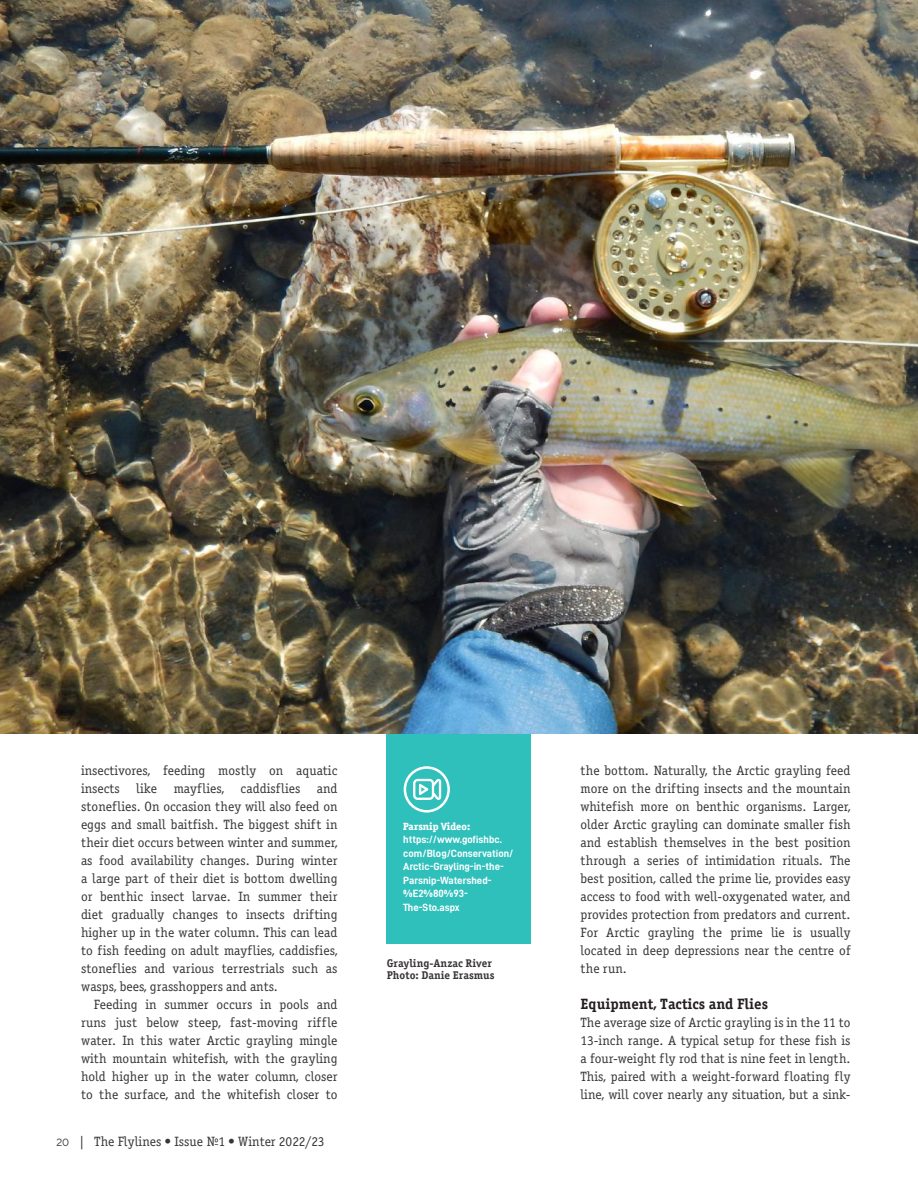
<style>
.page{position:relative;width:918px;height:1188px;background:#fff}
.page>*{position:absolute;margin:0;border:0;box-sizing:border-box;transform-origin:0 0}
.t1{font:15px "Officina Serif Bold C";color:#241f1f}
.t2{font:13.5px/18px "Officina Serif Book C";color:#393535;text-align:justify}
.t3{font:11.25px/12px "Officina Serif Bold C";color:#393535}
.t4{font:10.5px/13.5px "D DIN Bold";color:#fff}
.t5{font:10.5px "Officina Serif Extra Bold C";color:#fff}
.s1{font-family:"TT Norms Pro";font-size:10.5px}
</style>
<div class="page">
<div style="left:387px;top:712px;width:144px;height:232px;background:#2fc0bc"></div>
<img style="left:0;top:0;width:918px;height:734px">
<svg style="left:404px;top:766px;width:46px;height:47px"></svg>
<p class="t2" style="left:81px;top:762px;width:258px">insectivores, feeding mostly on aquatic insects like mayflies, caddisflies and stoneflies. On occasion they will also feed on eggs and small baitfish. The biggest shift in their diet occurs between winter and summer, as food availability changes. During winter a large part of their diet is bottom dwelling or benthic insect larvae. In summer their diet gradually changes to insects drifting higher up in the water column. This can lead to fish feeding on adult mayflies, caddisfies, stoneflies and various terrestrials such as wasps, bees, grasshoppers and ants.</p>
<p class="t2" style="left:81px;top:996px;width:258px;text-indent:13px">Feeding in summer occurs in pools and runs just below steep, fast-moving riffle water. In this water Arctic grayling mingle with mountain whitefish, with the grayling hold higher up in the water column, closer to the surface, and the whitefish closer to</p>
<p class="t2" style="left:56px;top:1133px;width:270px"><span class="s1">20</span> | The Flylines • Issue №1 • Winter 2022/23</p>
<p class="t5" style="left:403px;top:820px;width:68px">Parsnip Video:</p>
<p class="t4" style="left:403px;top:833px;width:112px">https://www.gofishbc. com/Blog/Conservation/<br>Arctic-Grayling-in-the-<br>Parsnip-Watershed-%E2%80%93-<br>The-Sto.aspx</p>
<p class="t3" style="left:387px;top:958px;width:109px">Grayling-Anzac River<br>Photo: Danie Erasmus</p>
<p class="t2" style="left:580px;top:762px;width:272px">the bottom. Naturally, the Arctic grayling feed more on the drifting insects and the mountain whitefish more on benthic organisms. Larger, older Arctic grayling can dominate smaller fish and establish themselves in the best position through a series of intimidation rituals. The best position, called the prime lie, provides easy access to food with well-oxygenated water, and provides protection from predators and current.<br>For Arctic grayling the prime lie is usually located in deep depressions near the centre of the run.</p>
<p class="t1" style="left:580px;top:996px;width:189px">Equipment, Tactics and Flies</p>
<p class="t2" style="left:580px;top:1014px;width:272px">The average size of Arctic grayling is in the 11 to 13‑inch range. A typical setup for these fish is a four-weight fly rod that is nine feet in length.<br>This, paired with a weight-forward floating fly line, will cover nearly any situation, but a sink-</p>
</div>
